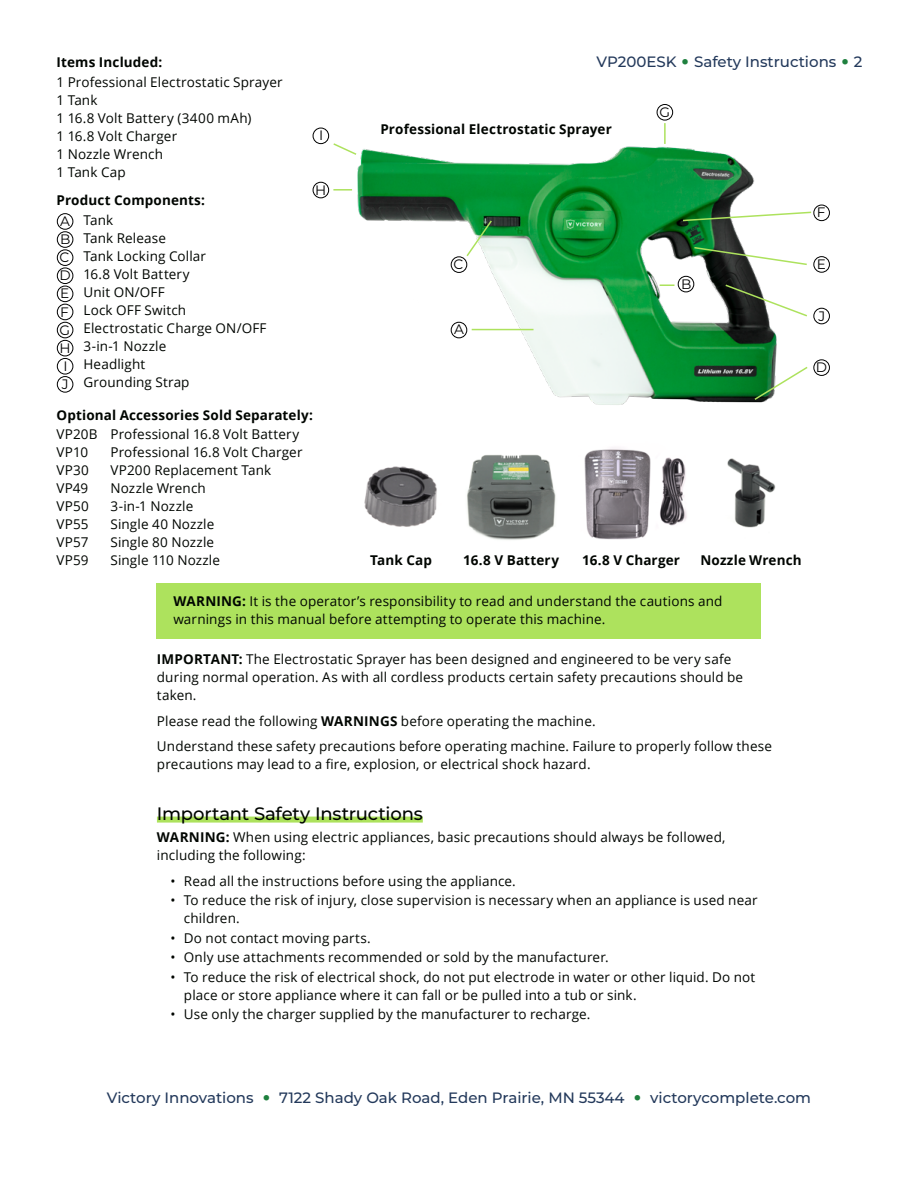
<style>
.page{position:relative;width:918px;height:1188px;background:#fff}
.page>*{position:absolute;margin:0;border:0;box-sizing:border-box;transform-origin:0 0}
.t1{font:500 18px "Montserrat";letter-spacing:-.01em;color:#000501}
.t2{font:500 15px "Montserrat";color:#23395b}
.t3{font:13.65px "Montserrat";color:#000}
.t4{font:13.5px/18px "Open Sans";letter-spacing:.01em;color:#000501}
.t5{font:700 13.5px "Open Sans";letter-spacing:.01em;color:#000501}
.s1{font-size:30px;color:#1e803e}
.s2{font-weight:700}
</style>
<div class="page">
<img style="left:357px;top:146px;width:420px;height:259px">
<div style="left:157px;top:817px;width:266px;height:6px;background:#ade25d"></div>
<div style="left:157px;top:584px;width:604px;height:55px;background:#ade25d"></div>
<img style="left:467px;top:449px;width:309px;height:91px">
<img style="left:364px;top:466px;width:73px;height:61px">
<div style="left:57px;top:231px;width:16px;height:17px;border:1px solid #000;border-radius:50%"></div>
<div style="left:678px;top:276px;width:16px;height:16px;border:1px solid #000;border-radius:50%"></div>
<div style="left:57px;top:286px;width:16px;height:16px;border:1px solid #000;border-radius:50%"></div>
<div style="left:814px;top:256px;width:16px;height:17px;border:1px solid #000;border-radius:50%"></div>
<div style="left:57px;top:304px;width:16px;height:16px;border:1px solid #000;border-radius:50%"></div>
<div style="left:814px;top:205px;width:16px;height:16px;border:1px solid #000;border-radius:50%"></div>
<div style="left:57px;top:250px;width:16px;height:16px;border:1px solid #000;border-radius:50%"></div>
<div style="left:451px;top:257px;width:16px;height:16px;border:1px solid #000;border-radius:50%"></div>
<div style="left:57px;top:322px;width:16px;height:16px;border:1px solid #000;border-radius:50%"></div>
<div style="left:657px;top:104px;width:16px;height:16px;border:1px solid #000;border-radius:50%"></div>
<div style="left:57px;top:268px;width:16px;height:16px;border:1px solid #000;border-radius:50%"></div>
<div style="left:814px;top:360px;width:16px;height:16px;border:1px solid #000;border-radius:50%"></div>
<div style="left:57px;top:340px;width:16px;height:16px;border:1px solid #000;border-radius:50%"></div>
<div style="left:313px;top:182px;width:16px;height:16px;border:1px solid #000;border-radius:50%"></div>
<div style="left:57px;top:376px;width:16px;height:16px;border:1px solid #000;border-radius:50%"></div>
<div style="left:814px;top:308px;width:16px;height:16px;border:1px solid #000;border-radius:50%"></div>
<div style="left:57px;top:358px;width:16px;height:16px;border:1px solid #000;border-radius:50%"></div>
<div style="left:313px;top:128px;width:16px;height:16px;border:1px solid #000;border-radius:50%"></div>
<div style="left:57px;top:213px;width:16px;height:17px;border:1px solid #000;border-radius:50%"></div>
<div style="left:451px;top:322px;width:16px;height:16px;border:1px solid #000;border-radius:50%"></div>
<svg style="left:333px;top:143px;width:25px;height:13px"></svg>
<svg style="left:333px;top:189px;width:19px;height:2px"></svg>
<svg style="left:465px;top:219px;width:28px;height:39px"></svg>
<hr style="left:472px;top:329px;width:62px;height:1px;background:#ade25d">
<hr style="left:664px;top:123px;width:2px;height:21px;background:#ade25d">
<svg style="left:681px;top:211px;width:131px;height:11px"></svg>
<svg style="left:693px;top:246px;width:114px;height:20px"></svg>
<svg style="left:660px;top:284px;width:14px;height:2px"></svg>
<svg style="left:724px;top:283px;width:83px;height:35px"></svg>
<svg style="left:753px;top:365px;width:55px;height:36px"></svg>
<p class="t5" style="left:57px;top:53px;width:107px">Items Included:</p>
<p class="t4" style="left:57px;top:73px;width:228px">1 Professional Electrostatic Sprayer<br>1 Tank<br>1 16.8 Volt Battery (3400 mAh)<br>1 16.8 Volt Charger<br>1 Nozzle Wrench<br>1 Tank Cap</p>
<p class="t5" style="left:57px;top:191px;width:150px">Product Components:</p>
<p class="t4" style="left:84px;top:211px;width:185px">Tank<br>Tank Release<br>Tank Locking Collar<br>16.8 Volt Battery<br>Unit ON/OFF<br>Lock OFF Switch<br>Electrostatic Charge ON/OFF<br>3-in-1 Nozzle<br>Headlight<br>Grounding Strap</p>
<p class="t5" style="left:57px;top:405px;width:258px">Optional Accessories Sold Separately:</p>
<p class="t4" style="left:57px;top:425px;width:244px">VP20B Professional 16.8 Volt Battery<br>VP10</p>
<p class="t3" style="left:319px;top:126px;width:6px">I</p>
<p class="t3" style="left:315px;top:180px;width:13px">H</p>
<p class="t3" style="left:60px;top:211px;width:11px">A</p>
<p class="t3" style="left:60px;top:230px;width:12px">B</p>
<p class="t3" style="left:60px;top:248px;width:11px">C</p>
<p class="t3" style="left:59px;top:266px;width:13px">D</p>
<p class="t3" style="left:60px;top:284px;width:11px">E</p>
<p class="t3" style="left:60px;top:302px;width:10px">F</p>
<p class="t3" style="left:60px;top:320px;width:12px">G</p>
<p class="t3" style="left:59px;top:339px;width:13px">H</p>
<p class="t3" style="left:63px;top:357px;width:6px">I</p>
<p class="t3" style="left:62px;top:375px;width:8px">J</p>
<p class="t4" style="left:111px;top:443px;width:194px">Professional 16.8 Volt Charger</p>
<p class="t4" style="left:57px;top:461px;width:34px">VP30</p>
<p class="t4" style="left:111px;top:461px;width:162px">VP200 Replacement Tank</p>
<p class="t4" style="left:57px;top:479px;width:33px">VP49</p>
<p class="t4" style="left:111px;top:479px;width:97px">Nozzle Wrench</p>
<p class="t4" style="left:57px;top:497px;width:34px">VP50</p>
<p class="t4" style="left:111px;top:497px;width:84px">3-in-1 Nozzle</p>
<p class="t4" style="left:57px;top:515px;width:34px">VP55</p>
<p class="t4" style="left:111px;top:515px;width:105px">Single 40 Nozzle</p>
<p class="t4" style="left:57px;top:533px;width:34px">VP57</p>
<p class="t4" style="left:111px;top:533px;width:105px">Single 80 Nozzle</p>
<p class="t4" style="left:57px;top:551px;width:33px">VP59</p>
<p class="t4" style="left:111px;top:551px;width:111px">Single 110 Nozzle</p>
<p class="t2" style="left:597px;top:51px;width:267px">VP200ESK <span class="s1">•</span> Safety Instructions <span class="s1">•</span> 2</p>
<p class="t5" style="left:380px;top:119px;width:233px">Professional Electrostatic Sprayer</p>
<p class="t3" style="left:659px;top:103px;width:12px">G</p>
<p class="t3" style="left:453px;top:255px;width:11px">C</p>
<p class="t3" style="left:454px;top:320px;width:11px">A</p>
<p class="t3" style="left:681px;top:275px;width:12px">B</p>
<p class="t3" style="left:817px;top:203px;width:10px">F</p>
<p class="t3" style="left:817px;top:255px;width:11px">E</p>
<p class="t3" style="left:819px;top:306px;width:8px">J</p>
<p class="t3" style="left:816px;top:358px;width:13px">D</p>
<p class="t5" style="left:370px;top:551px;width:63px">Tank Cap</p>
<p class="t5" style="left:463px;top:551px;width:97px">16.8 V Battery</p>
<p class="t5" style="left:582px;top:551px;width:99px">16.8 V Charger</p>
<p class="t5" style="left:700px;top:551px;width:103px">Nozzle Wrench</p>
<p class="t4" style="left:173px;top:592px;width:551px"><span class="s2">WARNING:</span> It is the operator’s responsibility to read and understand the cautions and warnings in this manual before attempting to operate this machine.</p>
<p class="t4" style="left:157px;top:650px;width:588px"><span class="s2">IMPORTANT:</span> The Electrostatic Sprayer has been designed and engineered to be very safe during normal operation. As with all cordless products certain safety precautions should be taken.</p>
<p class="t4" style="left:157px;top:708px;width:617px;line-height:25.5px">Please read the following <span class="s2">WARNINGS</span> before operating the machine.<br>Understand these safety precautions before operating machine. Failure to properly follow these</p>
<p class="t4" style="left:157px;top:755px;width:435px">precautions may lead to a fire, explosion, or electrical shock hazard.</p>
<h1 class="t1" style="left:157px;top:801px;width:267px">Important Safety Instructions</h1>
<p class="t4" style="left:157px;top:828px;width:570px"><span class="s2">WARNING:</span> When using electric appliances, basic precautions should always be followed, including the following:</p>
<p class="t4" style="left:170px;top:871px;width:347px">• Read all the instructions before using the appliance.</p>
<p class="t4" style="left:184px;top:891px;width:575px;text-indent:-14px">• To reduce the risk of injury, close supervision is necessary when an appliance is used near children.</p>
<p class="t4" style="left:170px;top:928px;width:202px">• Do not contact moving parts.</p>
<p class="t4" style="left:170px;top:948px;width:440px">• Only use attachments recommended or sold by the manufacturer.</p>
<p class="t4" style="left:184px;top:967px;width:573px;text-indent:-14px">• To reduce the risk of electrical shock, do not put electrode in water or other liquid. Do not place or store appliance where it can fall or be pulled into a tub or sink.</p>
<p class="t4" style="left:170px;top:1005px;width:421px">• Use only the charger supplied by the manufacturer to recharge.</p>
<p class="t2" style="left:107px;top:1087px;width:706px">Victory Innovations <span class="s1">•</span> 7122 Shady Oak Road, Eden Prairie, MN 55344 <span class="s1">•</span> victorycomplete.com</p>
</div>
